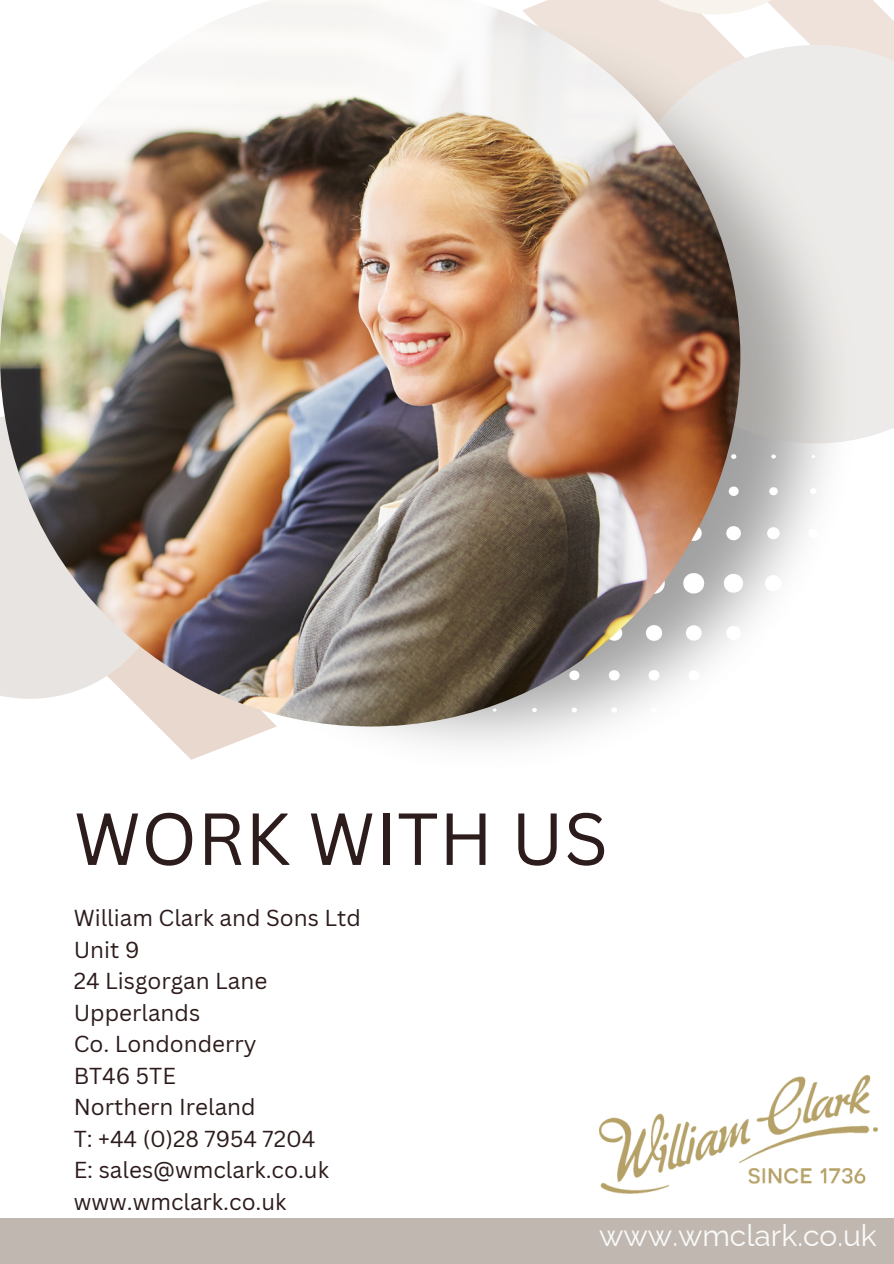
<style>
.page{position:relative;width:894px;height:1264px;background:#fff}
.page>*{position:absolute;margin:0;border:0;box-sizing:border-box;transform-origin:0 0}
.t1{font:72px "Canva Sans";color:#2d1c1c}
.t2{font:30px "Raleway";color:#fafafa}
.t3{font:22.5px "Canva Sans";color:#2d1c1c}
</style>
<div class="page">
<svg style="left:740px;top:0;width:153px;height:529px"></svg>
<svg style="left:740px;top:0;width:94px;height:14px"></svg>
<svg style="left:740px;top:45px;width:153px;height:398px;fill:#edebe9"></svg>
<svg style="left:750px;top:179px;width:131px;height:131px"></svg>
<svg style="left:157px;top:726px;width:120px;height:33px;fill:#e9dcd2"></svg>
<svg style="left:740px;top:574px;width:3px;height:19px"></svg>
<svg style="left:764px;top:575px;width:17px;height:16px"></svg>
<svg style="left:766px;top:527px;width:13px;height:12px"></svg>
<svg style="left:769px;top:487px;width:8px;height:8px"></svg>
<svg style="left:809px;top:488px;width:7px;height:6px"></svg>
<svg style="left:851px;top:489px;width:3px;height:4px"></svg>
<svg style="left:771px;top:454px;width:4px;height:4px"></svg>
<svg style="left:811px;top:455px;width:4px;height:3px"></svg>
<img style="left:0;top:0;width:740px;height:726px">
<img style="left:599px;top:1075px;width:277px;height:118px">
<div style="left:0;top:1218px;width:893px;height:45px;background:#c0b8b0"></div>
<p class="t1" style="left:74px;top:788px;width:535px">WORK WITH US</p>
<p class="t3" style="left:74px;top:902px;width:288px">William Clark and Sons Ltd</p>
<p class="t3" style="left:74px;top:933px;width:67px">Unit 9</p>
<h1 class="t3" style="left:74px;top:965px;width:195px">24 Lisgorgan Lane</h1>
<p class="t3" style="left:74px;top:996px;width:128px">Upperlands</p>
<p class="t3" style="left:74px;top:1028px;width:184px">Co. Londonderry</p>
<p class="t3" style="left:74px;top:1059px;width:104px">BT46 5TE</p>
<p class="t3" style="left:74px;top:1091px;width:183px">Northern Ireland</p>
<p class="t3" style="left:74px;top:1122px;width:243px">T: +44 (0)28 7954 7204</p>
<p class="t3" style="left:74px;top:1154px;width:257px">E: sales@wmclark.co.uk</p>
<p class="t3" style="left:74px;top:1185px;width:214px">www.wmclark.co.uk</p>
<p class="t2" style="left:599px;top:1217px;width:279px">www.wmclark.co.uk</p>
</div>
